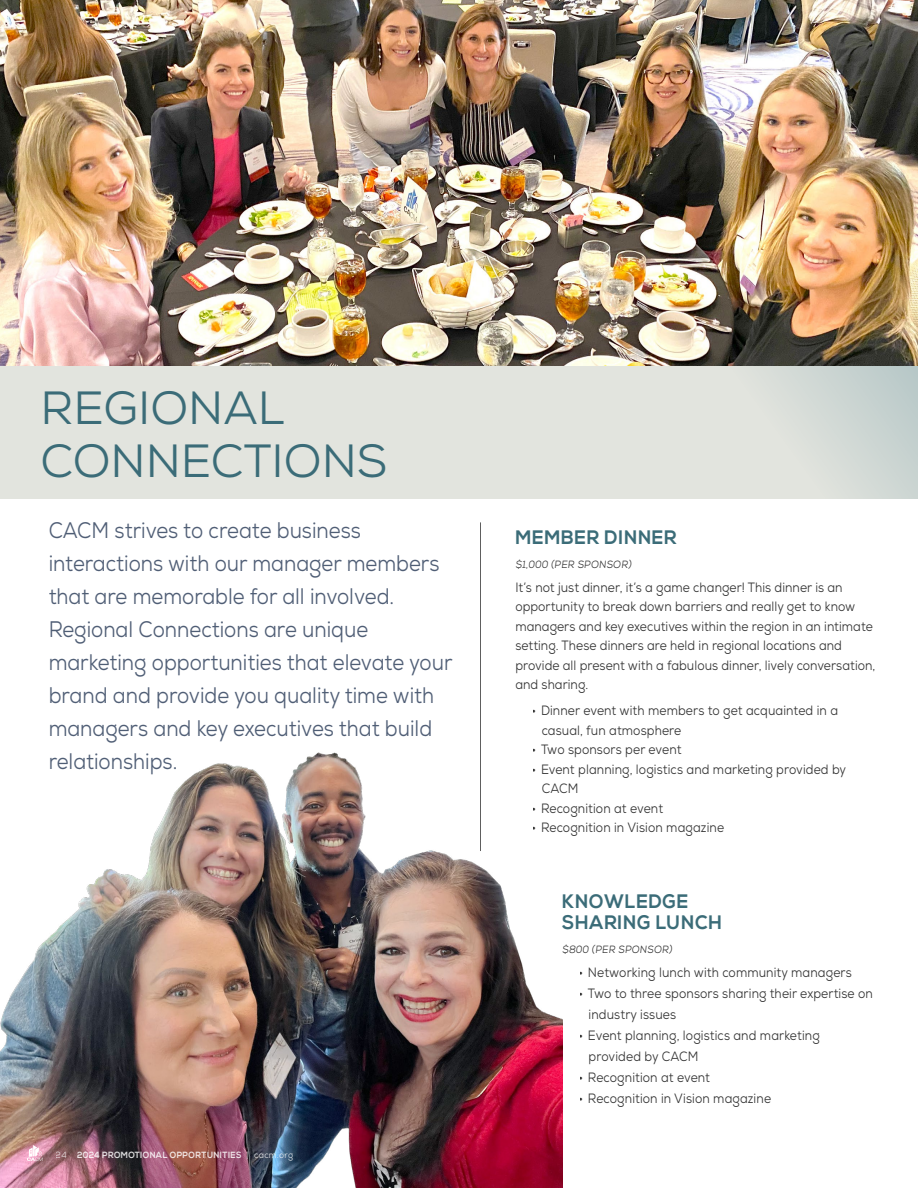
<style>
.page{position:relative;width:918px;height:1188px;background:#fff}
.page>*{position:absolute;margin:0;border:0;box-sizing:border-box;transform-origin:0 0}
.t1{font:46.5px/52.5px "Nexa";color:#3b6c78}
.t2{font:22.5px/33px "Nexa";color:#3c4c66;scale:.9 1}
.t3{font:700 19.5px/21px "Nexa";letter-spacing:.04em;color:#3b6c78;scale:.95 1}
.t4{font:13.5px/19.5px "Nexa";letter-spacing:.005em;color:#000}
.t5{font:13.5px/19.5px "Nexa";letter-spacing:.005em;color:#000;scale:.9 1}
.t6{font:10.5px "Nexa";letter-spacing:.025em;color:#000;scale:.92 1}
.t7{font:700 9px "Nexa";letter-spacing:.04em;color:#fff;scale:.92 1}
.s1{font-weight:400}
</style>
<div class="page">
<img style="left:0;top:752px;width:563px;height:436px">
<div style="left:0;top:357px;width:918px;height:142px;background:#e2e4de"></div>
<svg style="left:395px;top:365px;width:523px;height:134px"></svg>
<img style="left:0;top:0;width:918px;height:365px">
<hr style="left:480px;top:522px;width:1px;height:329px;background:#000">
<svg style="left:27px;top:1145px;width:16px;height:16px"></svg>
<h1 class="t1" style="left:40px;top:382px;width:349px">REGIONAL<br>CONNECTIONS</h1>
<p class="t2" style="left:49px;top:514px;width:450px">CACM strives to create business interactions with our manager members that are memorable for all involved.<br>Regional Connections are unique marketing opportunities that elevate your brand and provide you quality time with managers and key executives that build relationships.</p>
<h3 class="t3" style="left:515px;top:527px;width:171px">MEMBER DINNER</h3>
<p class="t6" style="left:515px;top:558px;width:129px">$1,000 (PER SPONSOR)</p>
<p class="t5" style="left:515px;top:577px;width:402px">It’s not just dinner, it’s a game changer! This dinner is an opportunity to break down barriers and really get to know managers and key executives within the region in an intimate setting. These dinners are held in regional locations and provide all present with a fabulous dinner, lively conversation, and sharing.</p>
<p class="t4" style="left:542px;top:701px;width:298px;text-indent:-10px">• Dinner event with members to get acquainted in a casual, fun atmosphere</p>
<p class="t4" style="left:532px;top:740px;width:151px">• Two sponsors per event</p>
<p class="t4" style="left:542px;top:760px;width:306px;text-indent:-10px">• Event planning, logistics and marketing provided by<br>CACM</p>
<p class="t4" style="left:532px;top:799px;width:133px">• Recognition at event</p>
<p class="t4" style="left:532px;top:818px;width:194px">• Recognition in Vision magazine</p>
<h3 class="t3" style="left:562px;top:892px;width:170px">KNOWLEDGE<br>SHARING LUNCH</h3>
<p class="t7" style="left:56px;top:1149px;width:260px"><span class="s1">24</span> 2024 PROMOTIONAL OPPORTUNITIES <span class="s1">| cacm.org</span></p>
<p class="t6" style="left:562px;top:943px;width:123px">$800 (PER SPONSOR)</p>
<p class="t4" style="left:579px;top:962px;width:274px">• Networking lunch with community managers</p>
<p class="t4" style="left:589px;top:983px;width:286px;line-height:21px;text-indent:-10px">• Two to three sponsors sharing their expertise on industry issues</p>
<p class="t4" style="left:589px;top:1025px;width:233px;line-height:21px;text-indent:-10px">• Event planning, logistics and marketing provided by CACM</p>
<p class="t4" style="left:579px;top:1067px;width:133px">• Recognition at event</p>
<p class="t4" style="left:579px;top:1088px;width:194px">• Recognition in Vision magazine</p>
</div>
